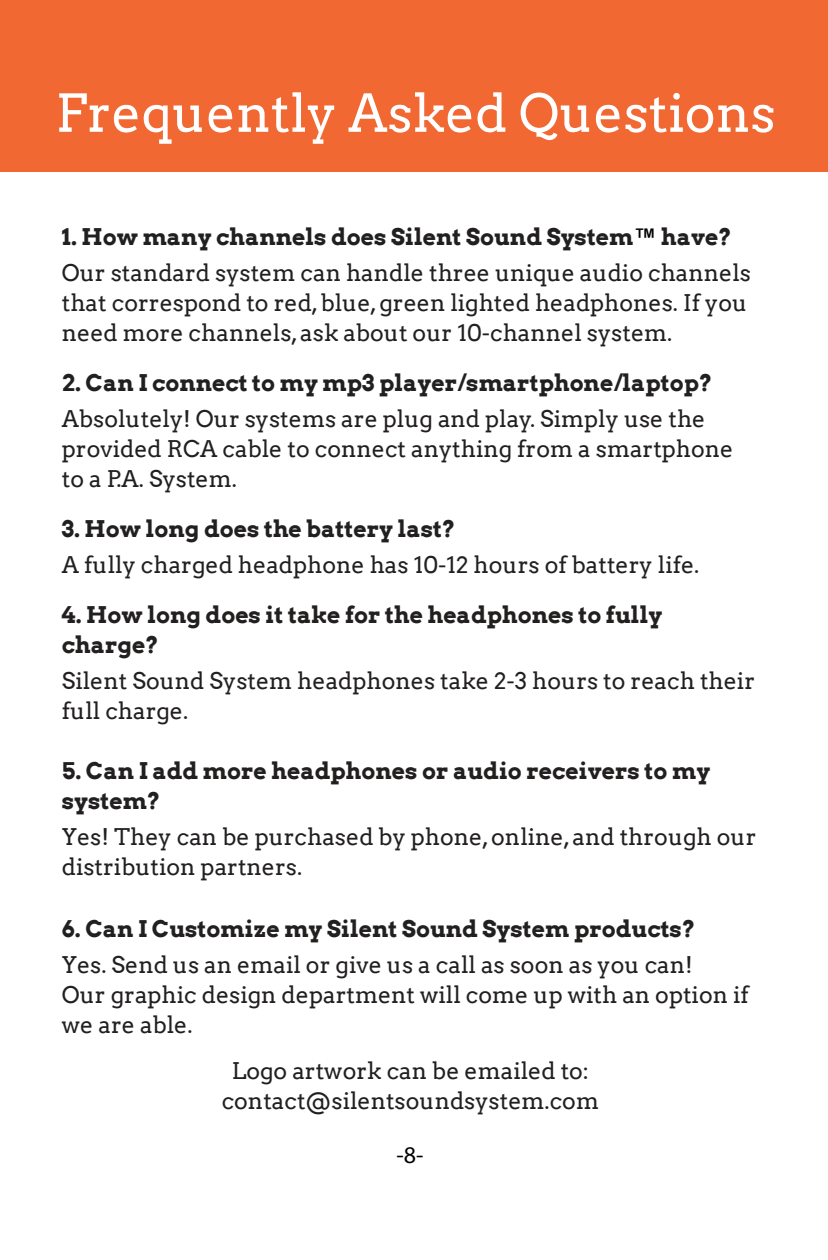
<style>
.page{position:relative;width:828px;height:1260px;background:#fff}
.page>*{position:absolute;margin:0;border:0;box-sizing:border-box;transform-origin:0 0}
.t1{font:52px "Arvo";color:#fff}
.t2{font:24px "Myriad Pro";color:#000}
.t3{font:23px/30px "Arvo";color:#221f1f}
.t4{font:700 23px/30px "Arvo";color:#221f1f}
.s1{font-weight:700}
.s2{font-family:"Arial Rounded MT Bold";color:#000}
</style>
<div class="page">
<div style="left:0;top:0;width:828px;height:171px;background:#f16833"></div>
<h1 class="t1" style="left:56px;top:82px;width:722px">Frequently Asked Questions</h1>
<p class="t3" style="left:62px;top:219px;width:691px;line-height:36px"><span class="s1">1. How many channels does Silent Sound System</span><span class="s2">™</span> <span class="s1">have?<br></span>Our standard system can handle three unique audio channels</p>
<p class="t3" style="left:62px;top:288px;width:687px">that correspond to red, blue, green lighted headphones. If you need more channels, ask about our 10-channel system.</p>
<p class="t4" style="left:62px;top:367px;width:652px">2. Can I connect to my mp3 player/smartphone/laptop?</p>
<p class="t3" style="left:62px;top:404px;width:673px">Absolutely! Our systems are plug and play. Simply use the provided RCA cable to connect anything from a smartphone to a P.A. System.</p>
<p class="t4" style="left:62px;top:513px;width:395px">3. How long does the battery last?</p>
<p class="t3" style="left:62px;top:550px;width:639px">A fully charged headphone has 10-12 hours of battery life.</p>
<p class="t4" style="left:62px;top:599px;width:602px">4. How long does it take for the headphones to fully charge?</p>
<p class="t3" style="left:62px;top:666px;width:695px">Silent Sound System headphones take 2-3 hours to reach their full charge.</p>
<p class="t4" style="left:62px;top:755px;width:650px">5. Can I add more headphones or audio receivers to my system?</p>
<p class="t3" style="left:62px;top:822px;width:696px">Yes! They can be purchased by phone, online, and through our distribution partners.</p>
<p class="t4" style="left:62px;top:913px;width:635px">6. Can I Customize my Silent Sound System products?</p>
<p class="t3" style="left:62px;top:950px;width:689px">Yes. Send us an email or give us a call as soon as you can!<br>Our graphic design department will come up with an option if we are able.</p>
<p class="t3" style="left:222px;top:1056px;width:379px;text-align:center">Logo artwork can be emailed to: contact@silentsoundsystem.com</p>
<p class="t2" style="left:396px;top:1140px;width:29px">-8-</p>
</div>
